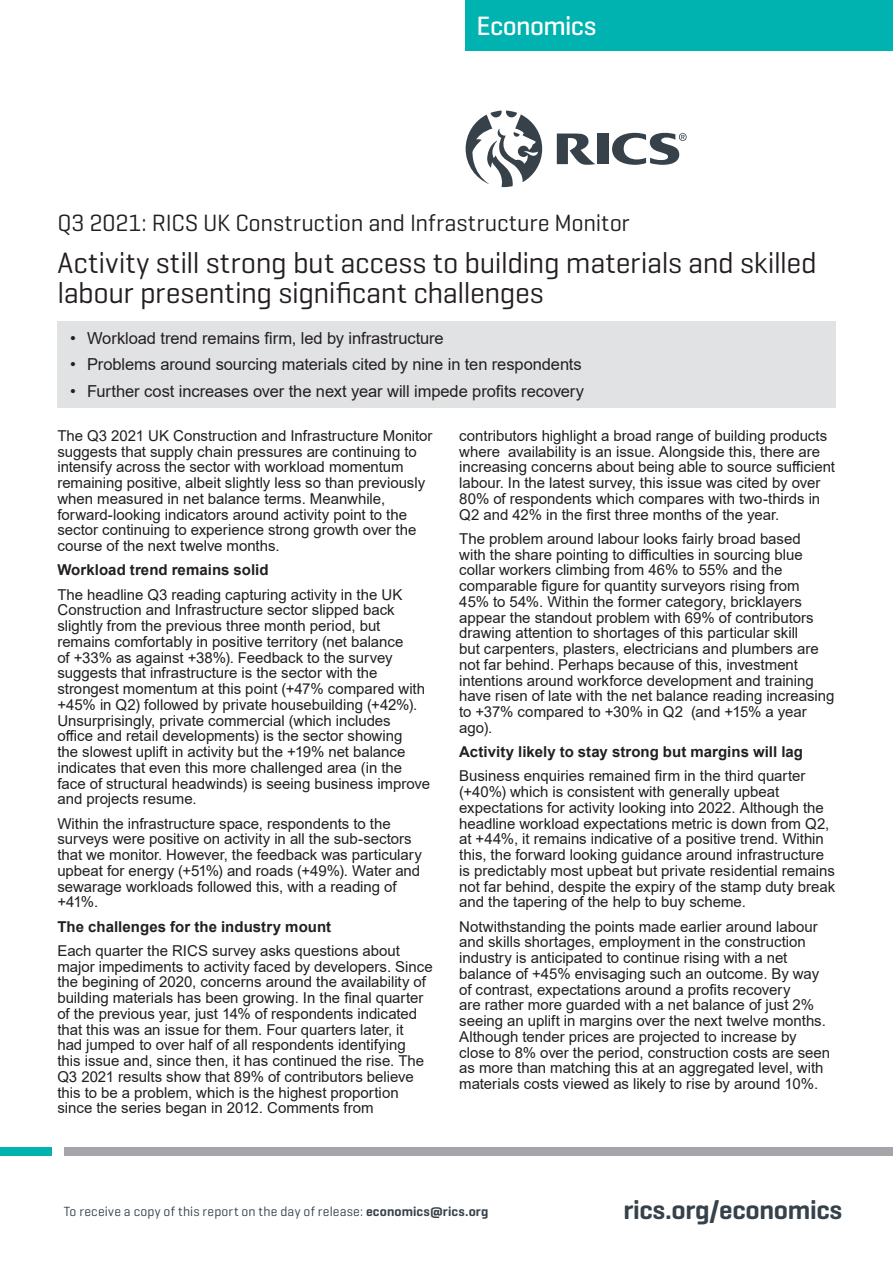
<style>
.page{position:relative;width:893px;height:1263px;background:#fff}
.page>*{position:absolute;margin:0;border:0;box-sizing:border-box;transform-origin:0 0}
.Document_Cover_Sub-t{font:30px/30px "Geogrotesque";letter-spacing:-.015em;color:#231f20}
.t1{font:600 27px "Geogrotesque";letter-spacing:-.01em;color:#36414a}
.t2{font:500 27px "Geogrotesque";letter-spacing:-.025em;color:#fff}
.Document_Cover_Sub-t-2{font:24px "Geogrotesque";color:#231f20}
.t3{font:16.5px "Arial";letter-spacing:-.005em;color:#231f20}
.Body_Text{font:15px/15.8px "Arial";color:#231f20}
.Body_Text-2{font:700 15px "Arial";letter-spacing:.005em;color:#231f20}
.t4{font:13.5px "Geogrotesque";letter-spacing:.015em;color:#36414a}
.s1{font-weight:600}
</style>
<div class="page">
<div style="left:466px;top:0;width:427px;height:51px;background:#00b3b0"></div>
<svg style="left:466px;top:111px;width:76px;height:76px"></svg>
<svg style="left:612px;top:133px;width:75px;height:32px"></svg>
<svg style="left:557px;top:133px;width:38px;height:32px"></svg>
<div style="left:597px;top:134px;width:12px;height:30px;background:#36414a"></div>
<div style="left:0;top:1147px;width:51px;height:8px;background:#00b3b0"></div>
<div style="left:64px;top:1147px;width:829px;height:8px;background:#a4a5a9"></div>
<div style="left:57px;top:321px;width:779px;height:86px;background:#e1e2e4"></div>
<h2 class="t2" style="left:476px;top:9px;width:121px">Economics</h2>
<p class="Document_Cover_Sub-t-2" style="left:57px;top:207px;width:574px">Q3 2021: RICS UK Construction and Infrastructure Monitor</p>
<p class="Document_Cover_Sub-t" style="left:57px;top:247px;width:761px">Activity still strong but access to building materials and skilled labour presenting significant challenges</p>
<p class="t3" style="left:70px;top:326px;width:375px">• Workload trend remains firm, led by infrastructure</p>
<p class="t3" style="left:70px;top:353px;width:513px">• Problems around sourcing materials cited by nine in ten respondents</p>
<p class="t3" style="left:70px;top:379px;width:516px">• Further cost increases over the next year will impede profits recovery</p>
<p class="Body_Text" style="left:57px;top:428px;width:377px">The Q3 2021 UK Construction and Infrastructure Monitor suggests that supply chain pressures are continuing to intensify across the sector with workload momentum remaining positive, albeit slightly less so than previously when measured in net balance terms. Meanwhile, forward-looking indicators around activity point to the sector continuing to experience strong growth over the course of the next twelve months.</p>
<p class="Body_Text-2" style="left:57px;top:559px;width:213px">Workload trend remains solid</p>
<p class="Body_Text" style="left:57px;top:586px;width:374px">The headline Q3 reading capturing activity in the UK Construction and Infrastructure sector slipped back slightly from the previous three month period, but remains comfortably in positive territory (net balance<br>of +33% as against +38%). Feedback to the survey suggests that infrastructure is the sector with the strongest momentum at this point (+47% compared with +45% in Q2) followed by private housebuilding (+42%).<br>Unsurprisingly, private commercial (which includes office and retail developments) is the sector showing<br>the slowest uplift in activity but the +19% net balance indicates that even this more challenged area (in the face of structural headwinds) is seeing business improve and projects resume.</p>
<p class="Body_Text" style="left:57px;top:815px;width:366px">Within the infrastructure space, respondents to the surveys were positive on activity in all the sub-sectors that we monitor. However, the feedback was particulary upbeat for energy (+51%) and roads (+49%). Water and sewarage workloads followed this, with a reading of +41%.</p>
<p class="Body_Text-2" style="left:57px;top:916px;width:275px">The challenges for the industry mount</p>
<p class="Body_Text" style="left:57px;top:943px;width:377px">Each quarter the RICS survey asks questions about major impediments to activity faced by developers. Since the begining of 2020, concerns around the availability of building materials has been growing. In the final quarter of the previous year, just 14% of respondents indicated that this was an issue for them. Four quarters later, it<br>had jumped to over half of all respondents identifying<br>this issue and, since then, it has continued the rise. The Q3 2021 results show that 89% of contributors believe this to be a problem, which is the highest proportion since the series began in 2012. Comments from</p>
<p class="Body_Text" style="left:459px;top:428px;width:377px">contributors highlight a broad range of building products where availability is an issue. Alongside this, there are increasing concerns about being able to source sufficient labour. In the latest survey, this issue was cited by over 80% of respondents which compares with two-thirds in Q2 and 42% in the first three months of the year.</p>
<p class="Body_Text" style="left:459px;top:531px;width:377px">The problem around labour looks fairly broad based<br>with the share pointing to difficulties in sourcing blue collar workers climbing from 46% to 55% and the comparable figure for quantity surveyors rising from<br>45% to 54%. Within the former category, bricklayers appear the standout problem with 69% of contributors drawing attention to shortages of this particular skill<br>but carpenters, plasters, electricians and plumbers are not far behind. Perhaps because of this, investment intentions around workforce development and training have risen of late with the net balance reading increasing to +37% compared to +30% in Q2 (and +15% a year ago).</p>
<p class="Body_Text-2" style="left:459px;top:741px;width:345px">Activity likely to stay strong but margins will lag</p>
<p class="Body_Text" style="left:459px;top:768px;width:377px">Business enquiries remained firm in the third quarter (+40%) which is consistent with generally upbeat expectations for activity looking into 2022. Although the headline workload expectations metric is down from Q2, at +44%, it remains indicative of a positive trend. Within this, the forward looking guidance around infrastructure is predictably most upbeat but private residential remains not far behind, despite the expiry of the stamp duty break and the tapering of the help to buy scheme.</p>
<p class="Body_Text" style="left:459px;top:918px;width:372px">Notwithstanding the points made earlier around labour and skills shortages, employment in the construction industry is anticipated to continue rising with a net balance of +45% envisaging such an outcome. By way of contrast, expectations around a profits recovery<br>are rather more guarded with a net balance of just 2% seeing an uplift in margins over the next twelve months.<br>Although tender prices are projected to increase by close to 8% over the period, construction costs are seen as more than matching this at an aggregated level, with materials costs viewed as likely to rise by around 10%.</p>
<p class="t4" style="left:64px;top:1203px;width:426px">To receive a copy of this report on the day of release: <span class="s1">economics@rics.org</span></p>
<h2 class="t1" style="left:623px;top:1193px;width:220px">rics.org/economics</h2>
</div>
